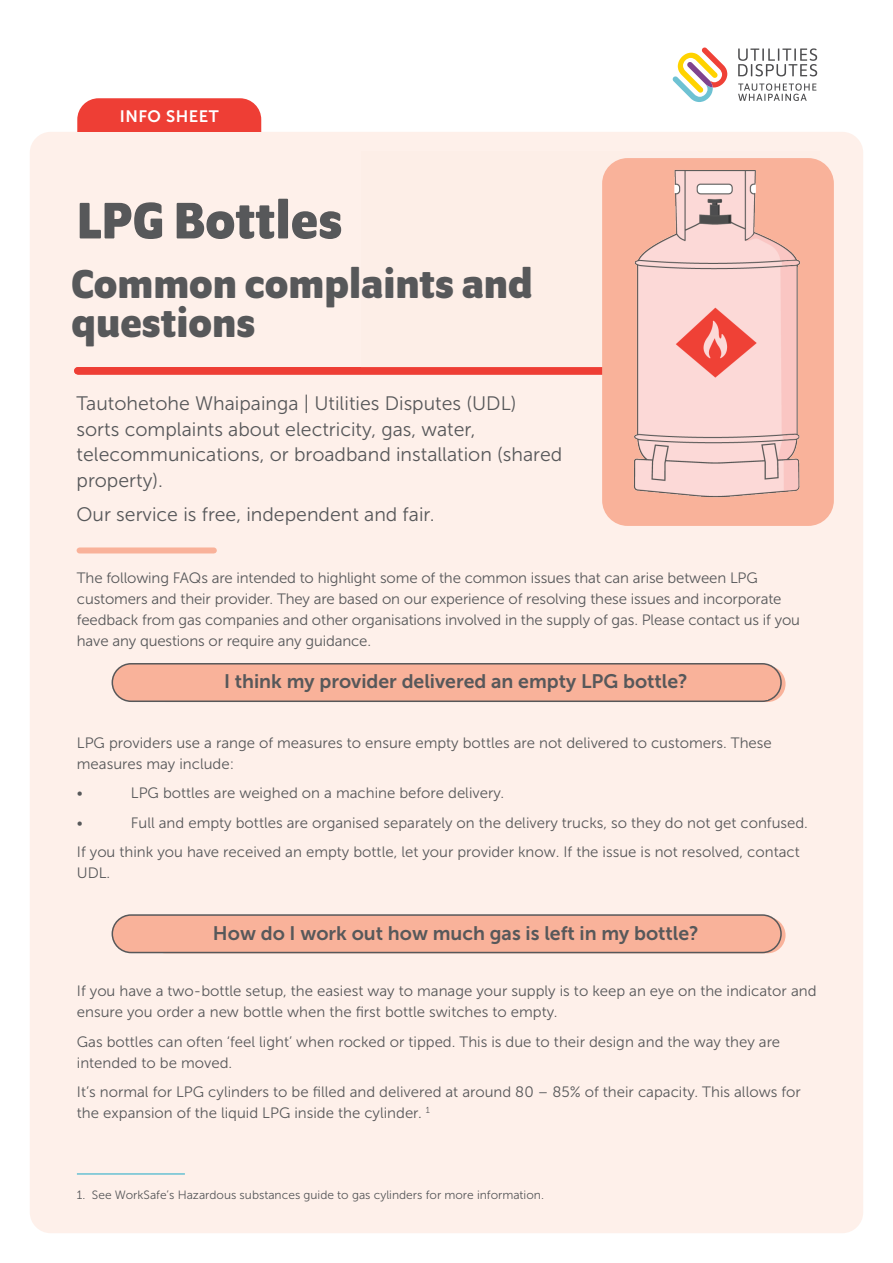
<style>
.page{position:relative;width:893px;height:1263px;background:#fff}
.page>*{position:absolute;margin:0;border:0;box-sizing:border-box;transform-origin:0 0}
.t1{font:700 55.5px "Program OT";color:#57585a}
.t2{font:700 43.5px/39px "Program OT";color:#57585a}
.Intro{font:19.5px/25.5px "Museo Sans 300";color:#57585a}
.Numbers{font:19.5px "Museo Sans 700";color:#57585a}
.t3{font:16.5px "Museo Sans 700";letter-spacing:.03em;color:#fff}
.Body{font:15px/21px "Museo Sans 300";color:#57585a}
.Intro-2{font:15px/21px "Museo Sans 300";letter-spacing:-.01em;color:#57585a}
.Body-2{font:12px "Museo Sans 300";color:#57585a}
</style>
<div class="page">
<div style="left:30px;top:132px;width:833px;height:1101px;background:#fef0ea;border-radius:21px"></div>
<div style="left:77px;top:98px;width:184px;height:34px;background:#ee3e35"></div>
<svg style="left:673px;top:47px;width:54px;height:55px"></svg>
<svg style="left:738px;top:48px;width:79px;height:28px"></svg>
<svg style="left:738px;top:83px;width:78px;height:18px"></svg>
<hr style="left:77px;top:1173px;width:108px;height:2px;background:#69c1d3">
<div style="left:78px;top:367px;width:735px;height:8px;background:#ee3e35"></div>
<div style="left:112px;top:664px;width:669px;height:37px;background:#f9b29a;border-radius:19px"></div>
<div style="left:112px;top:663px;width:670px;height:39px;border:2px solid #57585a;border-radius:19px"></div>
<div style="left:112px;top:915px;width:669px;height:37px;background:#f9b29a;border-radius:19px"></div>
<div style="left:112px;top:914px;width:670px;height:39px;border:2px solid #57585a;border-radius:19px"></div>
<div style="left:80px;top:547px;width:134px;height:6px;background:#f9b29a"></div>
<div style="left:602px;top:158px;width:232px;height:368px;background:#f9b29a;border-radius:26px"></div>
<img style="left:596px;top:158px;width:238px;height:355px">
<p class="t3" style="left:120px;top:107px;width:100px">INFO SHEET</p>
<h1 class="t1" style="left:77px;top:189px;width:267px">LPG Bottles</h1>
<h1 class="t2" style="left:71px;top:264px;width:463px">Common complaints and questions</h1>
<p class="Intro" style="left:77px;top:391px;width:487px">Tautohetohe Whaipainga | Utilities Disputes (UDL) sorts complaints about electricity, gas, water, telecommunications, or broadband installation (shared property).</p>
<p class="Intro" style="left:77px;top:501px;width:360px">Our service is free, independent and fair.</p>
<p class="Intro-2" style="left:77px;top:568px;width:725px">The following FAQs are intended to highlight some of the common issues that can arise between LPG customers and their provider. They are based on our experience of resolving these issues and incorporate feedback from gas companies and other organisations involved in the supply of gas. Please contact us if you have any questions or require any guidance.</p>
<p class="Numbers" style="left:224px;top:671px;width:465px">I think my provider delivered an empty LPG bottle?</p>
<p class="Body" style="left:77px;top:732px;width:696px">LPG providers use a range of measures to ensure empty bottles are not delivered to customers. These measures may include:</p>
<p class="Body" style="left:77px;top:783px;width:8px">•</p>
<p class="Body" style="left:131px;top:783px;width:375px">LPG bottles are weighed on a machine before delivery.</p>
<p class="Body" style="left:77px;top:812px;width:8px">•</p>
<p class="Body" style="left:131px;top:812px;width:679px">Full and empty bottles are organised separately on the delivery trucks, so they do not get confused.</p>
<p class="Body" style="left:77px;top:842px;width:724px">If you think you have received an empty bottle, let your provider know. If the issue is not resolved, contact<br>UDL.</p>
<p class="Numbers" style="left:213px;top:922px;width:487px">How do I work out how much gas is left in my bottle?</p>
<p class="Body" style="left:77px;top:981px;width:741px">If you have a two-bottle setup, the easiest way to manage your supply is to keep an eye on the indicator and ensure you order a new bottle when the first bottle switches to empty.</p>
<p class="Body" style="left:77px;top:1031px;width:705px">Gas bottles can often ‘feel light’ when rocked or tipped. This is due to their design and the way they are intended to be moved.</p>
<p class="Body" style="left:77px;top:1082px;width:725px">It’s normal for LPG cylinders to be filled and delivered at around 80 – 85% of their capacity. This allows for the expansion of the liquid LPG inside the cylinder. <sup>1</sup></p>
<p class="Body-2" style="left:77px;top:1188px;width:469px">1. See WorkSafe’s Hazardous substances guide to gas cylinders for more information.</p>
</div>
